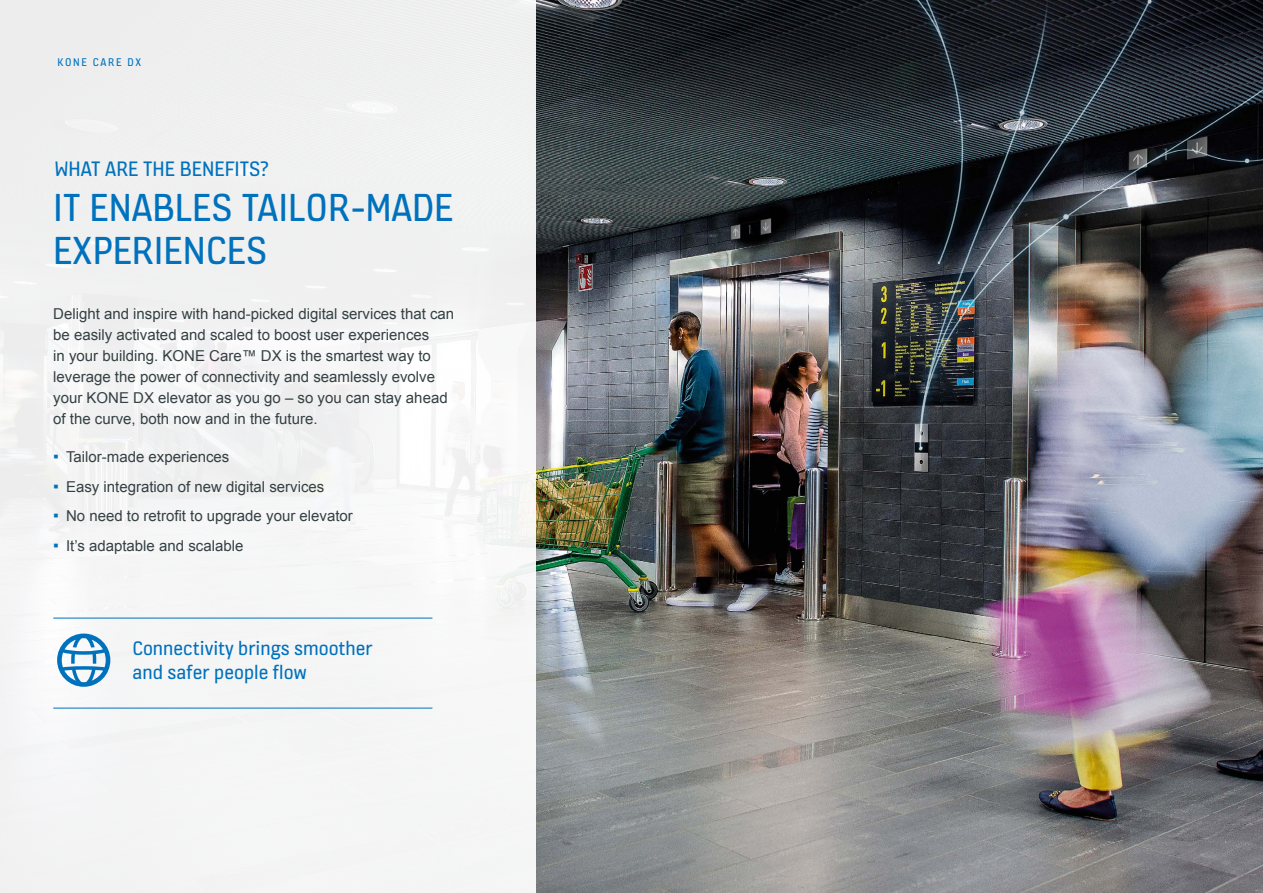
<style>
.page{position:relative;width:1263px;height:893px;background:#fff}
.page>*{position:absolute;margin:0;border:0;box-sizing:border-box;transform-origin:0 0}
.t1{font:42px/43.5px "KONE Information v 13";color:#0071bd}
.t2{font:22.5px "KONE Information v 13";color:#0071bd}
.t3{font:21px/24px "KONE Information v 13";color:#0071bd}
.t4{font:15px/21px "Arial";color:#354043}
.t5{font:12px "KONE Information v 13";letter-spacing:.14em;color:#0071bd}
.s1{font-size:16.5px;color:#0071bd}
</style>
<div class="page">
<img style="left:535px;top:0;width:728px;height:893px">
<div style="left:0;top:0;width:535px;height:893px;background:#f3f3f4"></div>
<hr style="left:53px;top:618px;width:379px;height:1px;background:#0071bd">
<hr style="left:53px;top:708px;width:379px;height:1px;background:#0071bd">
<svg style="left:57px;top:634px;width:53px;height:53px"></svg>
<p class="t5" style="left:58px;top:54px;width:85px">KONE CARE DX</p>
<h2 class="t2" style="left:55px;top:154px;width:215px">WHAT ARE THE BENEFITS?</h2>
<h1 class="t1" style="left:53px;top:183px;width:401px">IT ENABLES TAILOR-MADE<br>EXPERIENCES</h1>
<p class="t4" style="left:53px;top:304px;width:402px">Delight and inspire with hand-picked digital services that can be easily activated and scaled to boost user experiences<br>in your building. KONE Care™ DX is the smartest way to leverage the power of connectivity and seamlessly evolve your KONE DX elevator as you go – so you can stay ahead of the curve, both now and in the future.</p>
<p class="t4" style="left:53px;top:447px;width:178px"><span class="s1">▪</span> Tailor-made experiences</p>
<p class="t4" style="left:53px;top:476px;width:273px"><span class="s1">▪</span> Easy integration of new digital services</p>
<p class="t4" style="left:53px;top:506px;width:301px"><span class="s1">▪</span> No need to retrofit to upgrade your elevator</p>
<p class="t4" style="left:53px;top:535px;width:192px"><span class="s1">▪</span> It’s adaptable and scalable</p>
<h3 class="t3" style="left:132px;top:635px;width:242px">Connectivity brings smoother and safer people flow</h3>
</div>
